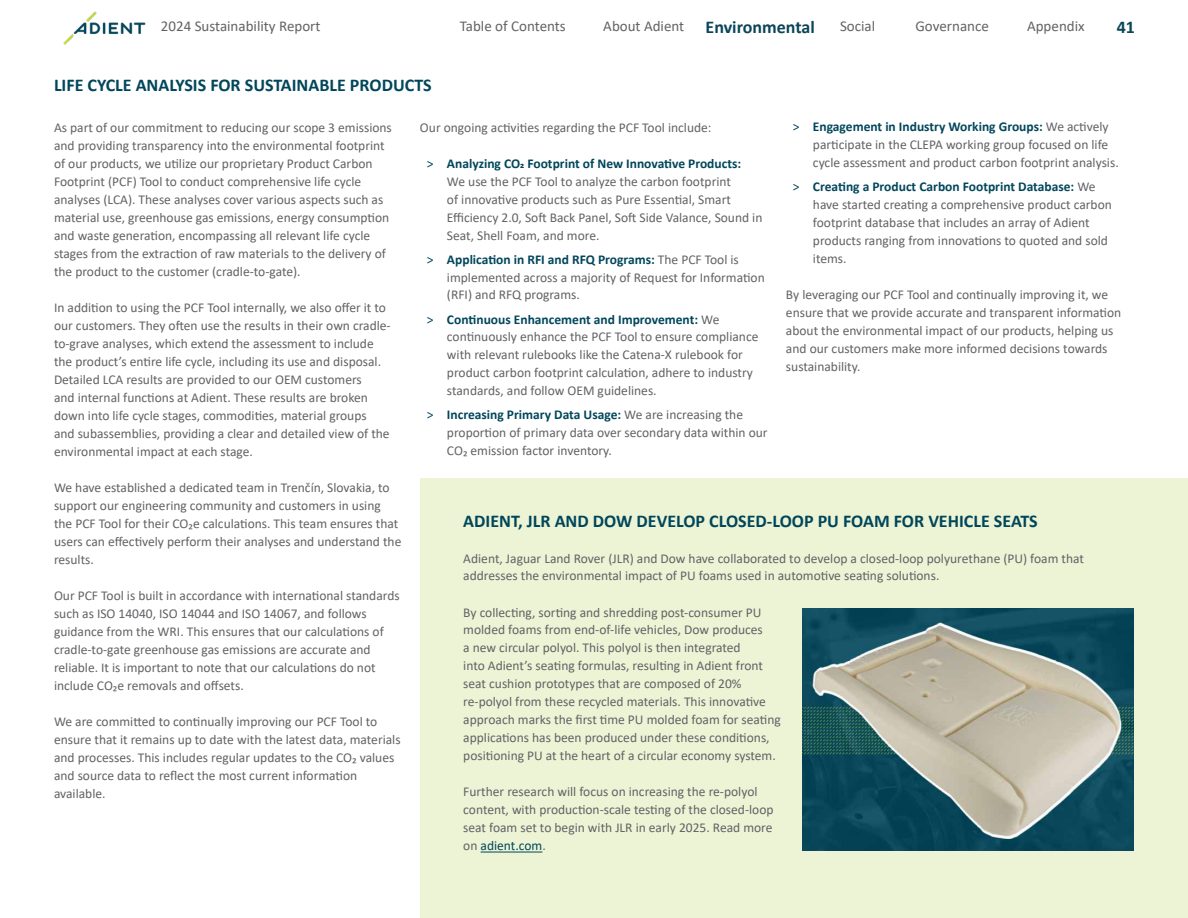
<style>
.page{position:relative;width:1188px;height:918px;background:#fff}
.page>*{position:absolute;margin:0;border:0;box-sizing:border-box;transform-origin:0 0}
.t1{font:700 18px "Calibri";color:#00465b}
.t2{font:700 18px "Calibri";color:#0b455a}
.t3{font:15px "Calibri";color:#616365}
.t4{font:13.5px/18px "Calibri";color:#616265}
.s1{font-weight:400;font-size:15px;color:#616365}
.s2{color:#00465b}
.s3{font-weight:700;color:#00465b}
</style>
<div class="page">
<img style="left:63px;top:11px;width:83px;height:34px">
<div style="left:420px;top:478px;width:768px;height:440px;background:#edf4d5"></div>
<hr style="left:481px;top:852px;width:61px;height:1px;background:#00465b">
<img style="left:803px;top:609px;width:331px;height:241px">
<p class="t3" style="left:161px;top:15px;width:161px">2024 Sustainability Report</p>
<p class="t3" style="left:460px;top:15px;width:107px">Table of Contents</p>
<h1 class="t2" style="left:603px;top:14px;width:213px"><span class="s1">About Adient</span> Environmental</h1>
<p class="t3" style="left:840px;top:15px;width:37px">Social</p>
<p class="t3" style="left:916px;top:15px;width:75px">Governance</p>
<p class="t3" style="left:1027px;top:15px;width:59px">Appendix</p>
<h1 class="t2" style="left:1117px;top:14px;width:20px">41</h1>
<h1 class="t1" style="left:54px;top:73px;width:379px">LIFE CYCLE ANALYSIS FOR SUSTAINABLE PRODUCTS</h1>
<p class="t4" style="left:54px;top:118px;width:339px">As part of our commitment to reducing our scope 3 emissions and providing transparency into the environmental footprint of our products, we utilize our proprietary Product Carbon Footprint (PCF) Tool to conduct comprehensive life cycle analyses (LCA). These analyses cover various aspects such as material use, greenhouse gas emissions, energy consumption and waste generation, encompassing all relevant life cycle stages from the extraction of raw materials to the delivery of the product to the customer (cradle-to-gate).</p>
<p class="t4" style="left:54px;top:298px;width:338px">In addition to using the PCF Tool internally, we also offer it to our customers. They often use the results in their own cradle&shy;to-grave analyses, which extend the assessment to include the product’s entire life cycle, including its use and disposal.<br>Detailed LCA results are provided to our OEM customers<br>and internal functions at Adient. These results are broken down into life cycle stages, commodities, material groups<br>and subassemblies, providing a clear and detailed view of the environmental impact at each stage.</p>
<p class="t4" style="left:54px;top:478px;width:349px">We have established a dedicated team in Trenčín, Slovakia, to support our engineering community and customers in using the PCF Tool for their CO₂e calculations. This team ensures that users can effectively perform their analyses and understand the results.</p>
<p class="t4" style="left:54px;top:586px;width:347px">Our PCF Tool is built in accordance with international standards such as ISO 14040, ISO 14044 and ISO 14067, and follows guidance from the WRI. This ensures that our calculations of cradle-to-gate greenhouse gas emissions are accurate and reliable. It is important to note that our calculations do not include CO₂e removals and offsets.</p>
<p class="t4" style="left:54px;top:712px;width:348px">We are committed to continually improving our PCF Tool to ensure that it remains up to date with the latest data, materials and processes. This includes regular updates to the CO₂ values and source data to reflect the most current information available.</p>
<p class="t4" style="left:420px;top:118px;width:293px">Our ongoing activities regarding the PCF Tool include:</p>
<p class="t4" style="left:447px;top:154px;width:317px;text-indent:-20px"><span class="s2">&gt;</span> <span class="s3">Analyzing CO2 Footprint of New Innovative Products:<br></span>We use the PCF Tool to analyze the carbon footprint<br>of innovative products such as Pure Essential, Smart Efficiency 2.0, Soft Back Panel, Soft Side Valance, Sound in Seat, Shell Foam, and more.</p>
<p class="t4" style="left:447px;top:250px;width:319px;text-indent:-20px"><span class="s2">&gt;</span> <span class="s3">Application in RFI and RFQ Programs:</span> The PCF Tool is implemented across a majority of Request for Information (RFI) and RFQ programs.</p>
<p class="t4" style="left:447px;top:310px;width:313px;text-indent:-20px"><span class="s2">&gt;</span> <span class="s3">Continuous Enhancement and Improvement:</span> We continuously enhance the PCF Tool to ensure compliance with relevant rulebooks like the Catena-X rulebook for product carbon footprint calculation, adhere to industry standards, and follow OEM guidelines.</p>
<p class="t4" style="left:447px;top:406px;width:322px;text-indent:-20px"><span class="s2">&gt;</span> <span class="s3">Increasing Primary Data Usage:</span> We are increasing the proportion of primary data over secondary data within our<br>CO₂ emission factor inventory.</p>
<p class="t4" style="left:813px;top:118px;width:307px;text-indent:-20px"><span class="s2">&gt;</span> <span class="s3">Engagement in Industry Working Groups:</span> We actively participate in the CLEPA working group focused on life cycle assessment and product carbon footprint analysis.</p>
<p class="t4" style="left:813px;top:178px;width:300px;text-indent:-20px"><span class="s2">&gt;</span> <span class="s3">Creating a Product Carbon Footprint Database:</span> We have started creating a comprehensive product carbon footprint database that includes an array of Adient products ranging from innovations to quoted and sold items.</p>
<p class="t4" style="left:786px;top:286px;width:337px">By leveraging our PCF Tool and continually improving it, we ensure that we provide accurate and transparent information about the environmental impact of our products, helping us and our customers make more informed decisions towards sustainability.</p>
<h1 class="t1" style="left:463px;top:508px;width:576px">ADIENT, JLR AND DOW DEVELOP CLOSED-LOOP PU FOAM FOR VEHICLE SEATS</h1>
<p class="t4" style="left:463px;top:549px;width:622px">Adient, Jaguar Land Rover (JLR) and Dow have collaborated to develop a closed-loop polyurethane (PU) foam that addresses the environmental impact of PU foams used in automotive seating solutions.</p>
<p class="t4" style="left:463px;top:603px;width:319px">By collecting, sorting and shredding post-consumer PU molded foams from end-of-life vehicles, Dow produces<br>a new circular polyol. This polyol is then integrated<br>into Adient’s seating formulas, resulting in Adient front seat cushion prototypes that are composed of 20% re-polyol from these recycled materials. This innovative approach marks the first time PU molded foam for seating applications has been produced under these conditions, positioning PU at the heart of a circular economy system.</p>
<p class="t4" style="left:463px;top:783px;width:312px">Further research will focus on increasing the re-polyol content, with production-scale testing of the closed-loop seat foam set to begin with JLR in early 2025. Read more on <span class="s2">adient.com</span>.</p>
</div>
